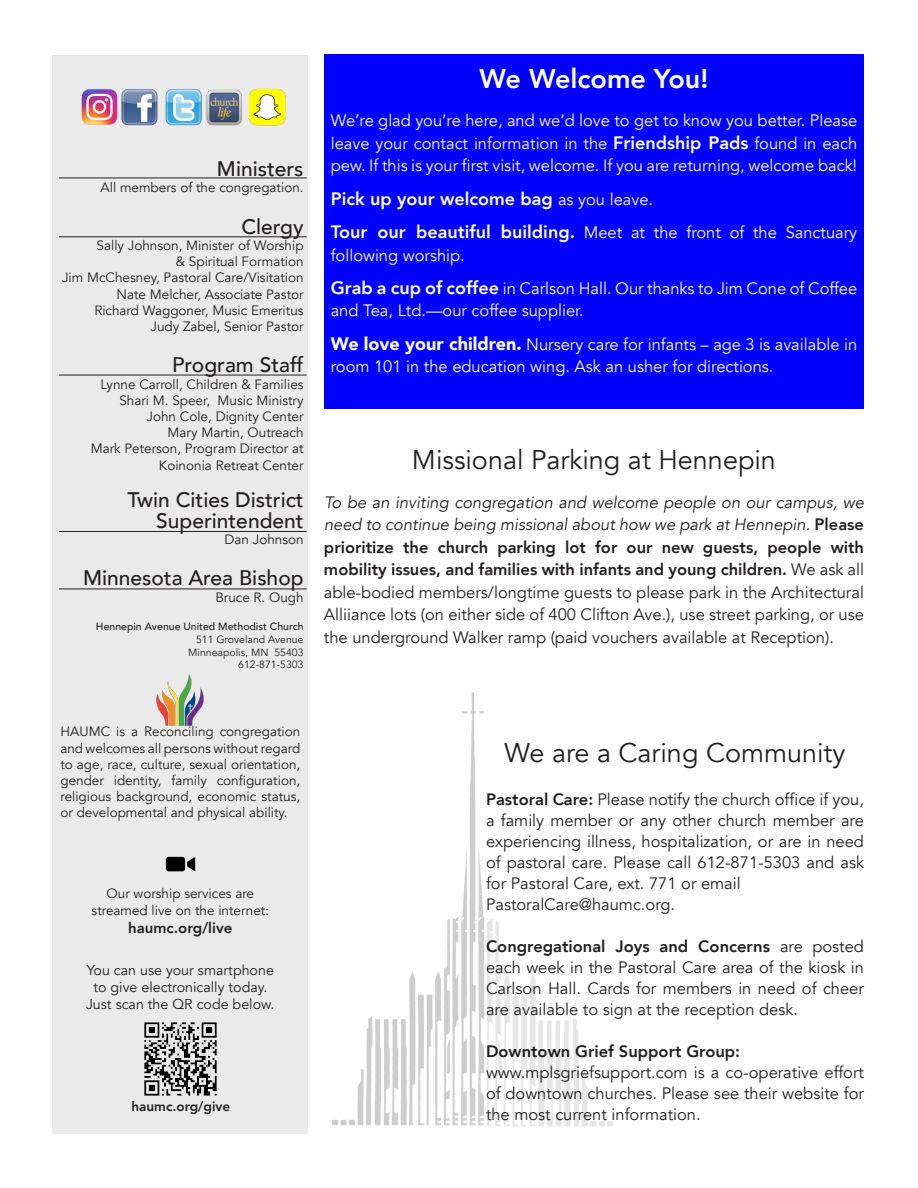
<style>
.page{position:relative;width:918px;height:1188px;background:#fff}
.page>*{position:absolute;margin:0;border:0;box-sizing:border-box;transform-origin:0 0}
.t1{font:27px "Avenir";color:#231f20}
.t2{font:800 27px "Avenir";color:#fff}
.t3{font:500 21px "Avenir";color:#231f20}
.t4{font:800 18px "Avenir";color:#fff}
.t5{font:16.5px/21px "Avenir";color:#231f20;text-align:justify}
.t6{font:16.5px/22.5px "Avenir";color:#fff}
.t7{font:800 16.5px "Avenir";color:#231f20}
.t8{font:800 15px "Avenir";color:#231f20}
.t9{font:14.25px "Avenir";color:#231f20}
.t10{font:13.5px/16.2px "Avenir";color:#231f20;text-align:justify}
.t11{font:800 13.5px "Avenir";color:#231f20}
.t12{font:10.5px "Avenir";color:#231f20}
.t13{font:500 10.5px "Avenir";color:#231f20}
.s1{font-weight:800;font-size:18px}
.s2{font-weight:400;font-size:16.5px}
.s3{font-weight:900;font-size:18px}
.s4{font-style:italic}
.s5{font-weight:800}
</style>
<div class="page">
<div style="left:53px;top:56px;width:255px;height:1078px;background:#eaeaea"></div>
<img style="left:144px;top:1022px;width:73px;height:74px">
<img style="left:165px;top:857px;width:30px;height:15px">
<img style="left:156px;top:674px;width:48px;height:51px">
<hr style="left:59px;top:178px;width:248px;height:1px;background:#231f20">
<hr style="left:59px;top:236px;width:248px;height:1px;background:#231f20">
<hr style="left:59px;top:375px;width:248px;height:1px;background:#231f20">
<hr style="left:59px;top:531px;width:248px;height:1px;background:#231f20">
<hr style="left:59px;top:589px;width:248px;height:1px;background:#231f20">
<img style="left:81px;top:89px;width:121px;height:37px">
<img style="left:249px;top:89px;width:36px;height:37px">
<img style="left:206px;top:89px;width:36px;height:37px">
<img style="left:487px;top:919px;width:126px;height:208px">
<img style="left:332px;top:692px;width:153px;height:434px">
<div style="left:324px;top:54px;width:540px;height:355px;background:#00f"></div>
<p class="t3" style="left:217px;top:151px;width:88px">Ministers</p>
<p class="t10" style="left:101px;top:180px;width:204px">All members of the congregation.</p>
<p class="t3" style="left:241px;top:208px;width:64px">Clergy</p>
<p class="t10" style="left:97px;top:237px;width:209px">Sally Johnson, Minister of Worship</p>
<p class="t10" style="left:176px;top:254px;width:129px">&amp; Spiritual Formation</p>
<p class="t10" style="left:62px;top:270px;width:243px">Jim McChesney, Pastoral Care/Visitation</p>
<p class="t10" style="left:117px;top:286px;width:189px">Nate Melcher, Associate Pastor</p>
<p class="t10" style="left:94px;top:302px;width:211px">Richard Waggoner, Music Emeritus</p>
<p class="t10" style="left:151px;top:318px;width:155px">Judy Zabel, Senior Pastor</p>
<p class="t3" style="left:172px;top:347px;width:133px">Program Staff</p>
<p class="t10" style="left:100px;top:376px;width:205px">Lynne Carroll, Children &amp; Families</p>
<p class="t10" style="left:119px;top:392px;width:186px">Shari M. Speer, Music Ministry</p>
<p class="t10" style="left:147px;top:408px;width:159px">John Cole, Dignity Center</p>
<p class="t10" style="left:168px;top:425px;width:138px">Mary Martin, Outreach</p>
<p class="t10" style="left:91px;top:441px;width:214px">Mark Peterson, Program Director at</p>
<p class="t10" style="left:159px;top:457px;width:146px">Koinonia Retreat Center</p>
<p class="t3" style="left:128px;top:481px;width:178px">Twin Cities District</p>
<p class="t3" style="left:156px;top:502px;width:149px">Superintendent</p>
<p class="t10" style="left:225px;top:531px;width:81px">Dan Johnson</p>
<p class="t3" style="left:83px;top:560px;width:222px">Minnesota Area Bishop</p>
<p class="t10" style="left:215px;top:589px;width:90px">Bruce R. Ough</p>
<p class="t13" style="left:96px;top:618px;width:209px">Hennepin Avenue United Methodist Church</p>
<p class="t12" style="left:196px;top:633px;width:109px">511 Groveland Avenue</p>
<p class="t12" style="left:188px;top:646px;width:117px">Minneapolis, MN 55403</p>
<p class="t12" style="left:238px;top:658px;width:67px">612-871-5303</p>
<p class="t2" style="left:480px;top:57px;width:230px">We Welcome You!</p>
<p class="t6" style="left:331px;top:110px;width:528px;text-align:justify">We’re glad you’re here, and we’d love to get to know you better. Please leave your contact information in the <span class="s1">Friendship Pads</span> found in each pew. If this is your first visit, welcome. If you are returning, welcome back!</p>
<p class="t4" style="left:331px;top:184px;width:324px">Pick up your welcome bag <span class="s2">as you leave.</span></p>
<p class="t6" style="left:331px;top:221px;width:528px"><span class="s1">Tour our beautiful building.</span> Meet at the front of the Sanctuary following worship.</p>
<p class="t6" style="left:331px;top:277px;width:528px"><span class="s1">Grab a cup of coffee</span> in Carlson Hall. Our thanks to Jim Cone of Coffee and Tea, Ltd.—our coffee supplier.</p>
<p class="t6" style="left:331px;top:333px;width:528px"><span class="s3">We love your children.</span> Nursery care for infants – age 3 is available in room 101 in the education wing. Ask an usher for directions.</p>
<p class="t1" style="left:412px;top:443px;width:366px">Missional Parking at Hennepin</p>
<p class="t5" style="left:324px;top:491px;width:542px;line-height:22.5px"><span class="s4">To be an inviting congregation and welcome people on our campus, we need to continue being missional about how we park at Hennepin.</span> <span class="s5">Please prioritize the church parking lot for our new guests, people with mobility issues, and families with infants and young children.</span> We ask all able-bodied members/longtime guests to please park in the Architectural Alliiance lots (on either side of 400 Clifton Ave.), use street parking, or use the underground Walker ramp (paid vouchers available at Reception).</p>
<p class="t10" style="left:60px;top:724px;width:241px">HAUMC is a Reconciling congregation and welcomes all persons without regard to age, race, culture, sexual orientation, gender identity, family configuration, religious background, economic status, or developmental and physical ability.</p>
<p class="t10" style="left:107px;top:886px;width:149px">Our worship services are</p>
<p class="t10" style="left:92px;top:902px;width:179px">streamed live on the internet:</p>
<p class="t8" style="left:128px;top:916px;width:106px">haumc.org/live</p>
<p class="t9" style="left:87px;top:961px;width:189px">You can use your smartphone</p>
<p class="t9" style="left:93px;top:979px;width:175px">to give electronically today.</p>
<p class="t9" style="left:86px;top:996px;width:190px">Just scan the QR code below.</p>
<p class="t11" style="left:132px;top:1096px;width:100px">haumc.org/give</p>
<p class="t1" style="left:504px;top:737px;width:343px">We are a Caring Community</p>
<p class="t5" style="left:486px;top:789px;width:380px"><span class="s5">Pastoral Care:</span> Please notify the church office if you, a family member or any other church member are experiencing illness, hospitalization, or are in need of pastoral care. Please call 612-871-5303 and ask for Pastoral Care, ext. 771 or email</p>
<p class="t5" style="left:486px;top:894px;width:191px">PastoralCare@haumc.org.</p>
<p class="t5" style="left:486px;top:936px;width:380px"><span class="s5">Congregational Joys and Concerns</span> are posted each week in the Pastoral Care area of the kiosk in Carlson Hall. Cards for members in need of cheer are available to sign at the reception desk.</p>
<p class="t7" style="left:486px;top:1038px;width:256px">Downtown Grief Support Group:</p>
<p class="t5" style="left:486px;top:1062px;width:380px">www.mplsgriefsupport.com is a co-operative effort of downtown churches. Please see their website for the most current information.</p>
</div>
